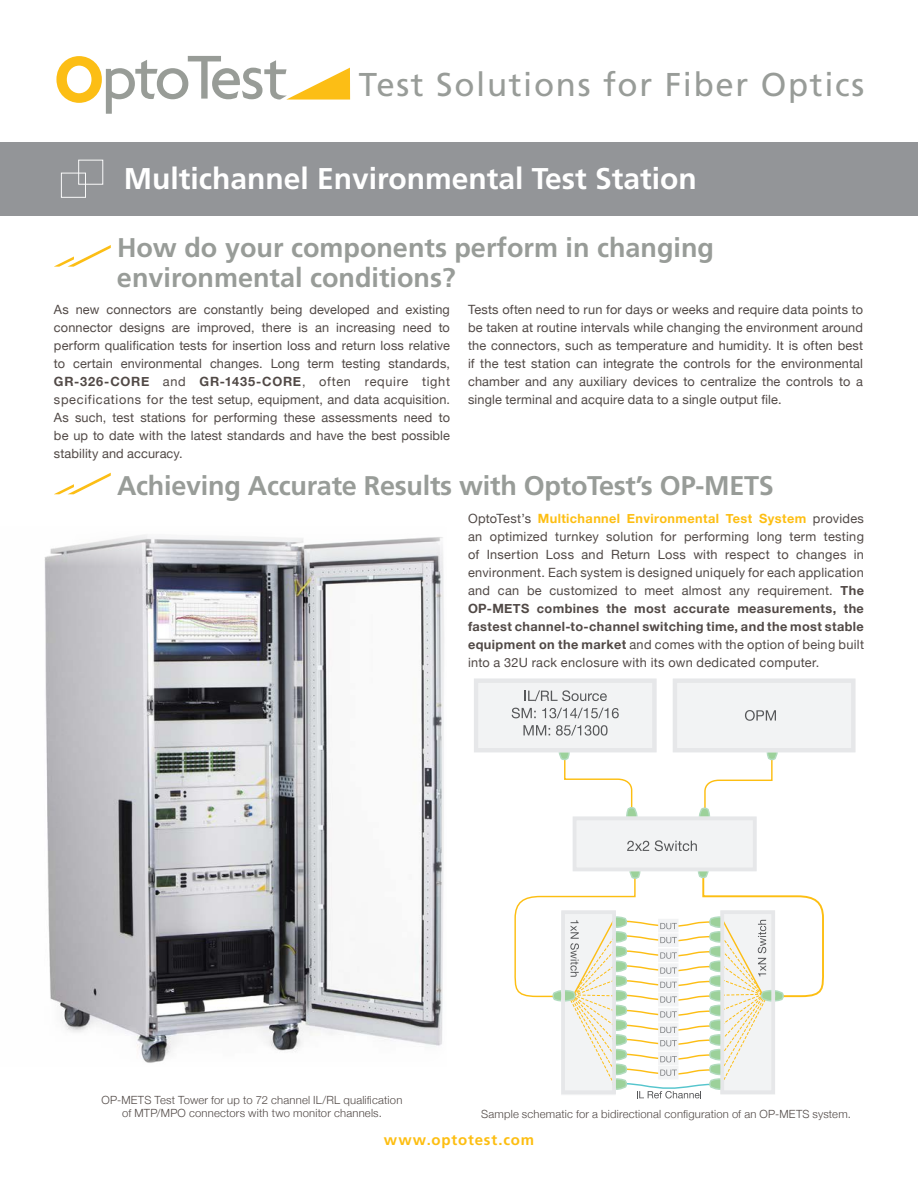
<style>
.page{position:relative;width:918px;height:1188px;background:#fff}
.page>*{position:absolute;margin:0;border:0;box-sizing:border-box;transform-origin:0 0}
.t1{font:33px "Frutiger";letter-spacing:.05em;color:#989c98}
.t2{font:700 30px "Frutiger";color:#fff}
.t3{font:700 27px/30px "Frutiger";color:#989c98}
.t4{font:700 15px "Frutiger";letter-spacing:.055em;color:#fdbe12}
.Copy{font:12.75px/18px "Helvetica Neue";letter-spacing:.01em;color:#514946;text-align:justify}
.Copy-2{font:300 11.25px "Helvetica Neue";letter-spacing:.015em;color:#514946}
.s1{font-weight:700}
.s2{font-weight:700;color:#fdbe12}
</style>
<div class="page">
<img style="left:44px;top:535px;width:400px;height:528px">
<svg style="left:54px;top:473px;width:57px;height:21px"></svg>
<div style="left:0;top:142px;width:918px;height:74px;background:#939598"></div>
<div style="left:78px;top:160px;width:25px;height:25px;border:1px solid #fafafa"></div>
<div style="left:61px;top:173px;width:25px;height:25px;border:1px solid #fafafa"></div>
<svg style="left:54px;top:245px;width:57px;height:22px"></svg>
<svg style="left:56px;top:56px;width:294px;height:58px"></svg>
<div style="left:673px;top:679px;width:182px;height:73px;background:#f2f3f4"></div>
<div style="left:673px;top:679px;width:182px;height:73px;border:4px solid #e6e7e9"></div>
<div style="left:474px;top:679px;width:183px;height:73px;background:#f2f3f4"></div>
<svg style="left:524px;top:690px;width:83px;height:11px"></svg>
<svg style="left:512px;top:708px;width:24px;height:10px"></svg>
<svg style="left:542px;top:708px;width:77px;height:10px"></svg>
<svg style="left:523px;top:725px;width:27px;height:10px"></svg>
<svg style="left:556px;top:725px;width:52px;height:11px"></svg>
<svg style="left:745px;top:710px;width:31px;height:11px"></svg>
<div style="left:474px;top:679px;width:183px;height:73px;border:4px solid #e6e7e9"></div>
<svg style="left:513px;top:745px;width:313px;height:353px"></svg>
<div style="left:720px;top:910px;width:55px;height:184px;border:4px solid #e6e7e9"></div>
<p class="t1" style="left:359px;top:65px;width:507px">Test Solutions for Fiber Optics</p>
<p class="t2" style="left:124px;top:161px;width:574px">Multichannel Environmental Test Station</p>
<p class="t3" style="left:117px;top:233px;width:599px">How do your components perform in changing environmental conditions?</p>
<p class="Copy" style="left:54px;top:301px;width:398px">As new connectors are constantly being developed and existing connector designs are improved, there is an increasing need to perform qualification tests for insertion loss and return loss relative to certain environmental changes. Long term testing standards, <span class="s1">GR-326-CORE</span> and <span class="s1">GR-1435-CORE</span>, often require tight specifications for the test setup, equipment, and data acquisition.<br>As such, test stations for performing these assessments need to be up to date with the latest standards and have the best possible stability and accuracy.</p>
<p class="Copy" style="left:468px;top:301px;width:397px">Tests often need to run for days or weeks and require data points to be taken at routine intervals while changing the environment around the connectors, such as temperature and humidity. It is often best if the test station can integrate the controls for the environmental chamber and any auxiliary devices to centralize the controls to a single terminal and acquire data to a single output file.</p>
<p class="t3" style="left:117px;top:471px;width:658px">Achieving Accurate Results with OptoTest’s OP-METS</p>
<p class="Copy" style="left:468px;top:510px;width:398px">OptoTest’s <span class="s2">Multichannel Environmental Test System</span> provides an optimized turnkey solution for performing long term testing of Insertion Loss and Return Loss with respect to changes in environment. Each system is designed uniquely for each application and can be customized to meet almost any requirement. <span class="s1">The OP-METS combines the most accurate measurements, the fastest channel-to-channel switching time, and the most stable equipment on the market</span> and comes with the option of being built into a 32U rack enclosure with its own dedicated computer.</p>
<p class="Copy-2" style="left:102px;top:1091px;width:302px">OP-METS Test Tower for up to 72 channel IL/RL qualification</p>
<p class="Copy-2" style="left:122px;top:1104px;width:261px">of MTP/MPO connectors with two monitor channels.</p>
<p class="Copy-2" style="left:481px;top:1105px;width:371px">Sample schematic for a bidirectional configuration of an OP-METS system.</p>
<p class="t4" style="left:384px;top:1131px;width:152px">www.optotest.com</p>
</div>
